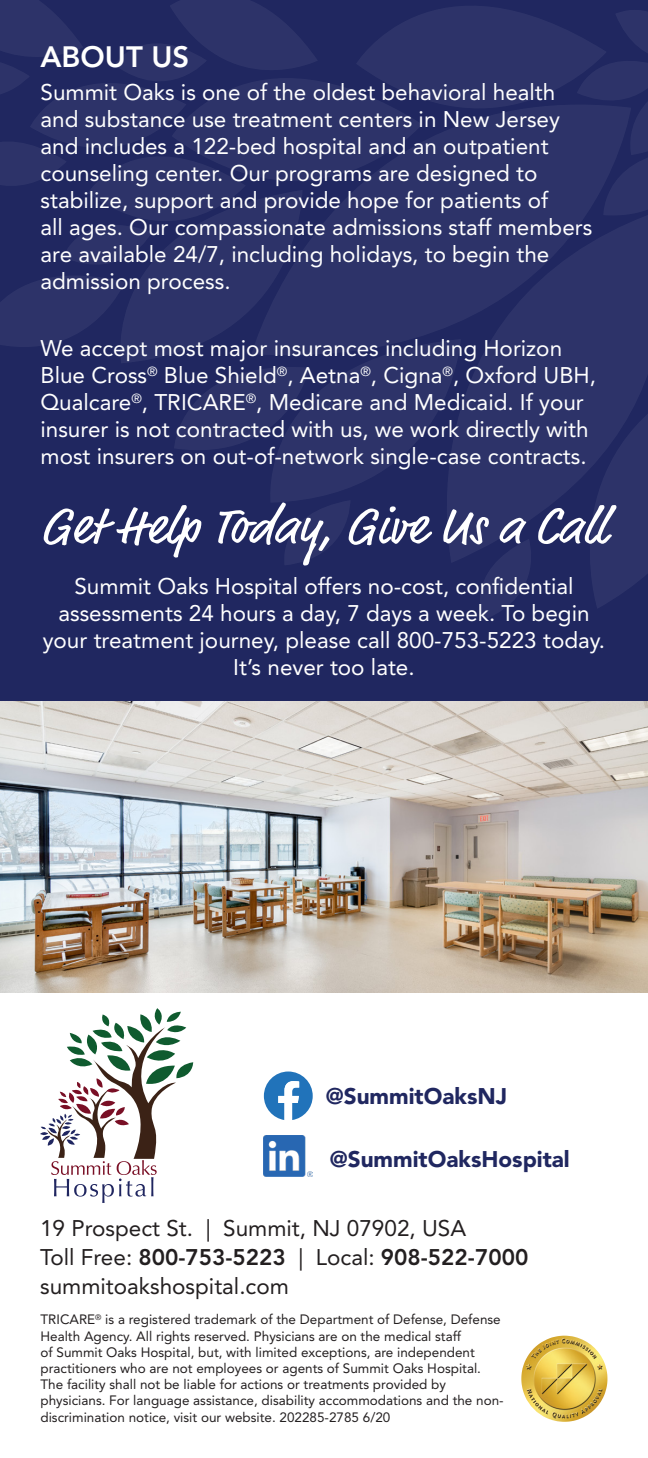
<style>
.page{position:relative;width:648px;height:1458px;background:#fff}
.page>*{position:absolute;margin:0;border:0;box-sizing:border-box;transform-origin:0 0}
.t1{font:51.75px "Market Pro";color:#fff}
.t2{font:800 29.25px "Avenir";color:#fff}
.t3{font:22.5px/27px "Avenir";color:#fff}
.t4{font:22.5px "Avenir";color:#231f20}
.t5{font:800 22.5px "Avenir";color:#231f20}
.t6{font:900 22.5px "Avenir";color:#202760}
.t7{font:13.5px/16.2px "Avenir";color:#231f20}
.s1{font-weight:400}
</style>
<div class="page">
<div style="left:0;top:0;width:648px;height:701px;background:#202760"></div>
<svg style="left:40px;top:1008px;width:153px;height:195px"></svg>
<img style="left:521px;top:1336px;width:86px;height:86px">
<svg style="left:0;top:0;width:648px;height:619px"></svg>
<svg style="left:264px;top:1072px;width:49px;height:48px"></svg>
<img style="left:264px;top:1135px;width:49px;height:42px">
<img style="left:0;top:701px;width:648px;height:291px">
<p class="t2" style="left:40px;top:39px;width:150px">ABOUT US</p>
<p class="t3" style="left:40px;top:79px;width:553px">Summit Oaks is one of the oldest behavioral health and substance use treatment centers in New Jersey and includes a 122-bed hospital and an outpatient counseling center. Our programs are designed to stabilize, support and provide hope for patients of<br>all ages. Our compassionate admissions staff members are available 24/7, including holidays, to begin the admission process.</p>
<p class="t3" style="left:40px;top:335px;width:557px">We accept most major insurances including Horizon Blue Cross<sup>®</sup> Blue Shield<sup>®</sup>, Aetna<sup>®</sup>, Cigna<sup>®</sup>, Oxford UBH, Qualcare<sup>®</sup>, TRICARE<sup>®</sup>, Medicare and Medicaid. If your insurer is not contracted with us, we work directly with most insurers on out-of-network single-case contracts.</p>
<p class="t1" style="left:40px;top:491px;width:568px">Get Help Today, Give Us a Call</p>
<p class="t3" style="left:43px;top:573px;width:564px;text-align:center">Summit Oaks Hospital offers no-cost, confidential assessments 24 hours a day, 7 days a week. To begin your treatment journey, please call 800-753-5223 today.<br>It’s never too late.</p>
<p class="t6" style="left:326px;top:1083px;width:183px">@SummitOaksNJ</p>
<p class="t6" style="left:330px;top:1146px;width:242px">@SummitOaksHospital</p>
<p class="t4" style="left:40px;top:1215px;width:428px">19 Prospect St. | Summit, NJ 07902, USA</p>
<p class="t5" style="left:40px;top:1244px;width:490px"><span class="s1">Toll Free:</span> 800-753-5223 <span class="s1">| Local:</span> 908-522-7000</p>
<p class="t4" style="left:40px;top:1273px;width:250px">summitoakshospital.com</p>
<p class="t7" style="left:40px;top:1312px;width:465px">TRICARE<sup>®</sup> is a registered trademark of the Department of Defense, Defense Health Agency. All rights reserved. Physicians are on the medical staff<br>of Summit Oaks Hospital, but, with limited exceptions, are independent practitioners who are not employees or agents of Summit Oaks Hospital.<br>The facility shall not be liable for actions or treatments provided by physicians. For language assistance, disability accommodations and the non&shy;discrimination notice, visit our website. 202285-2785 6/20</p>
</div>
